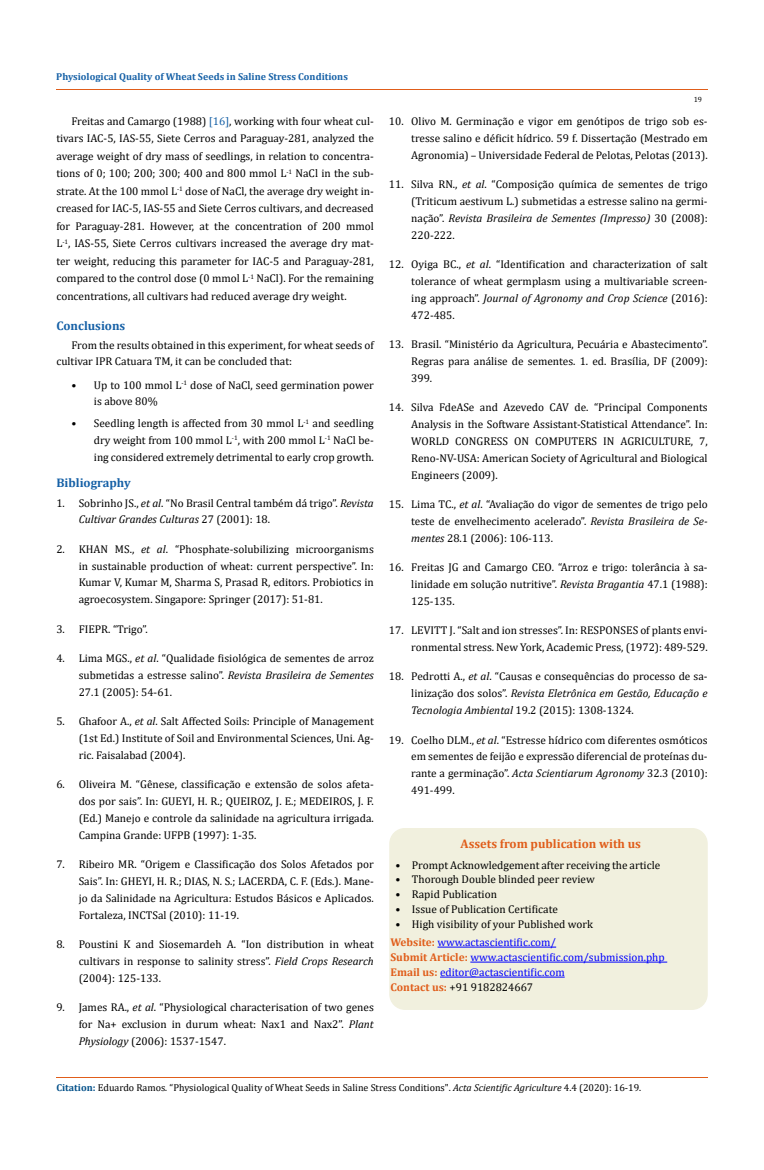
<style>
.page{position:relative;width:764px;height:1170px;background:#fff}
.page>*{position:absolute;margin:0;border:0;box-sizing:border-box;transform-origin:0 0}
.t1{font:700 12.5px "Cambria";color:#e05d1a}
.t2{font:700 12.5px "Cambria";color:#1560a6}
.t3{font:11.25px/16.9px "Cambria";color:#000;text-align:justify}
.t4{font:11.25px/15px "Cambria";color:#00f}
.t5{font:10px "Cambria";color:#000}
.t6{font:700 10px "Cambria";color:#1560a6}
.t7{font:7.5px "Cambria";color:#000}
.s1{color:#1560a6}
.s2{font-style:italic}
.s3{font-weight:700;color:#e05d1a}
.s4{color:#000}
.s5{font-weight:700;color:#035089}
</style>
<div class="page">
<div style="left:390px;top:829px;width:317px;height:180px;background:#f1f0de;border-radius:15px"></div>
<div style="left:389px;top:828px;width:319px;height:182px;border:1px solid #f1f0de;border-radius:15px"></div>
<hr style="left:437px;top:947px;width:119px;height:1px;background:#00f">
<hr style="left:470px;top:962px;width:197px;height:1px;background:#00f">
<hr style="left:440px;top:977px;width:125px;height:1px;background:#00f">
<hr style="left:56px;top:90px;width:652px;height:1px;background:#e05d1a">
<hr style="left:56px;top:1077px;width:652px;height:1px;background:#e05d1a">
<p class="t6" style="left:56px;top:69px;width:293px">Physiological Quality of Wheat Seeds in Saline Stress Conditions</p>
<p class="t3" style="left:56px;top:112px;width:319px;line-height:17.5px;text-indent:15px">Freitas and Camargo (1988) <span class="s1">[16]</span>, working with four wheat cul&shy;tivars IAC-5, IAS-55, Siete Cerros and Paraguay-281, analyzed the average weight of dry mass of seedlings, in relation to concentra&shy;tions of 0; 100; 200; 300; 400 and 800 mmol L<sup>-1</sup> NaCl in the sub&shy;strate. At the 100 mmol L<sup>-1</sup> dose of NaCl, the average dry weight in&shy;creased for IAC-5, IAS-55 and Siete Cerros cultivars, and decreased for Paraguay-281. However, at the concentration of 200 mmol L<sup>-1</sup>, IAS-55, Siete Cerros cultivars increased the average dry mat&shy;ter weight, reducing this parameter for IAC-5 and Paraguay-281, compared to the control dose (0 mmol L<sup>-1</sup> NaCl). For the remaining concentrations, all cultivars had reduced average dry weight.</p>
<p class="t2" style="left:56px;top:317px;width:70px">Conclusions</p>
<p class="t3" style="left:56px;top:336px;width:319px;text-indent:15px">From the results obtained in this experiment, for wheat seeds of cultivar IPR Catuara TM, it can be concluded that:</p>
<p class="t3" style="left:94px;top:376px;width:281px;text-indent:-22px">• Up to 100 mmol L<sup>-1</sup> dose of NaCl, seed germination power is above 80%</p>
<p class="t3" style="left:94px;top:415px;width:281px;text-indent:-23px">• Seedling length is affected from 30 mmol L<sup>-1</sup> and seedling dry weight from 100 mmol L<sup>-1</sup>, with 200 mmol L<sup>-1</sup> NaCl be&shy;ing considered extremely detrimental to early crop growth.</p>
<p class="t2" style="left:56px;top:474px;width:76px">Bibliography</p>
<p class="t3" style="left:79px;top:494px;width:297px;text-indent:-22px">1. Sobrinho JS., <span class="s2">et al</span>. “No Brasil Central também dá trigo”. <span class="s2">Revista<br>Cultivar Grandes Culturas</span> 27 (2001): 18.</p>
<p class="t3" style="left:79px;top:540px;width:297px;text-indent:-22px">2. KHAN MS., <span class="s2">et al</span>. “Phosphate-solubilizing microorganisms in sustainable production of wheat: current perspective”. In:<br>Kumar V, Kumar M, Sharma S, Prasad R, editors. Probiotics in agroecosystem. Singapore: Springer (2017): 51-81.</p>
<p class="t3" style="left:56px;top:620px;width:93px">3. FIEPR. “Trigo”.</p>
<p class="t3" style="left:79px;top:650px;width:297px;text-indent:-22px">4. Lima MGS., <span class="s2">et al</span>. “Qualidade fisiológica de sementes de arroz submetidas a estresse salino”. <span class="s2">Revista Brasileira de Sementes </span>27.1 (2005): 54-61.</p>
<p class="t3" style="left:79px;top:713px;width:297px;text-indent:-22px">5. Ghafoor A., <span class="s2">et al</span>. Salt Affected Soils: Principle of Management (1st Ed.) Institute of Soil and Environmental Sciences, Uni. Ag&shy;ric. Faisalabad (2004).</p>
<p class="t3" style="left:79px;top:776px;width:297px;text-indent:-22px">6. Oliveira M. “Gênese, classificação e extensão de solos afeta&shy;dos por sais”. In: GUEYI, H. R.; QUEIROZ, J. E.; MEDEIROS, J. F. (Ed.) Manejo e controle da salinidade na agricultura irrigada.<br>Campina Grande: UFPB (1997): 1-35.</p>
<p class="t3" style="left:79px;top:856px;width:297px;text-indent:-22px">7. Ribeiro MR. “Origem e Classificação dos Solos Afetados por Sais”. In: GHEYI, H. R.; DIAS, N. S.; LACERDA, C. F. (Eds.). Mane&shy;jo da Salinidade na Agricultura: Estudos Básicos e Aplicados.<br>Fortaleza, INCTSal (2010): 11-19.</p>
<p class="t3" style="left:79px;top:936px;width:297px;text-indent:-22px">8. Poustini K and Siosemardeh A. “Ion distribution in wheat cultivars in response to salinity stress”. <span class="s2">Field Crops Research </span>(2004): 125-133.</p>
<p class="t3" style="left:79px;top:999px;width:297px;text-indent:-22px">9. James RA., <span class="s2">et al</span>. “Physiological characterisation of two genes for Na+ exclusion in durum wheat: Nax1 and Nax2”. <span class="s2">Plant Physiology</span> (2006): 1537-1547.</p>
<p class="t7" style="left:693px;top:95px;width:10px">19</p>
<p class="t3" style="left:411px;top:113px;width:298px;text-indent:-22px">10. Olivo M. Germinação e vigor em genótipos de trigo sob es&shy;tresse salino e déficit hídrico. 59 f. Dissertação (Mestrado em Agronomia) – Universidade Federal de Pelotas, Pelotas (2013).</p>
<p class="t3" style="left:411px;top:176px;width:298px;text-indent:-22px">11. Silva RN., <span class="s2">et al</span>. “Composição química de sementes de trigo (Triticum aestivum L.) submetidas a estresse salino na germi&shy;nação”. <span class="s2">Revista Brasileira de Sementes (Impresso)</span> 30 (2008):<br>220-222.</p>
<p class="t3" style="left:411px;top:256px;width:298px;text-indent:-22px">12. Oyiga BC., <span class="s2">et al</span>. “Identification and characterization of salt tolerance of wheat germplasm using a multivariable screen&shy;ing approach”. <span class="s2">Journal of Agronomy and Crop Science</span> (2016):<br>472-485.</p>
<p class="t3" style="left:411px;top:336px;width:298px;text-indent:-22px">13. Brasil. “Ministério da Agricultura, Pecuária e Abastecimento”.<br>Regras para análise de sementes. 1. ed. Brasília, DF (2009):<br>399.</p>
<p class="t3" style="left:411px;top:399px;width:298px;text-indent:-22px">14. Silva FdeASe and Azevedo CAV de. “Principal Components Analysis in the Software Assistant-Statistical Attendance”. In:<br>WORLD CONGRESS ON COMPUTERS IN AGRICULTURE, 7, Reno-NV-USA: American Society of Agricultural and Biological Engineers (2009).</p>
<p class="t3" style="left:411px;top:496px;width:298px;text-indent:-22px">15. Lima TC., <span class="s2">et al</span>. “Avaliação do vigor de sementes de trigo pelo teste de envelhecimento acelerado”. <span class="s2">Revista Brasileira de Se&shy;mentes</span> 28.1 (2006): 106-113.</p>
<p class="t3" style="left:411px;top:559px;width:298px;text-indent:-22px">16. Freitas JG and Camargo CEO. “Arroz e trigo: tolerância à sa&shy;linidade em solução nutritive”. <span class="s2">Revista Bragantia</span> 47.1 (1988):<br>125-135.</p>
<p class="t3" style="left:389px;top:622px;width:320px;text-align:right">17. LEVITT J. “Salt and ion stresses”. In: RESPONSES of plants envi&shy;ronmental stress. New York, Academic Press, (1972): 489-529.</p>
<p class="t3" style="left:411px;top:668px;width:298px;text-indent:-22px">18. Pedrotti A., <span class="s2">et al</span>. “Causas e consequências do processo de sa&shy;linização dos solos”. <span class="s2">Revista Eletrônica em Gestão, Educação e Tecnologia Ambiental</span> 19.2 (2015): 1308-1324.</p>
<p class="t3" style="left:411px;top:731px;width:298px;text-indent:-22px">19. Coelho DLM., <span class="s2">et al</span>. “Estresse hídrico com diferentes osmóticos em sementes de feijão e expressão diferencial de proteínas du&shy;rante a germinação”. <span class="s2">Acta Scientiarum Agronomy</span> 32.3 (2010):<br>491-499.</p>
<p class="t1" style="left:460px;top:835px;width:182px">Assets from publication with us</p>
<p class="t3" style="left:396px;top:856px;width:266px">• Prompt Acknowledgement after receiving the article</p>
<p class="t3" style="left:396px;top:871px;width:201px">• Thorough Double blinded peer review</p>
<p class="t3" style="left:396px;top:886px;width:103px">• Rapid Publication</p>
<p class="t3" style="left:396px;top:901px;width:164px">• Issue of Publication Certificate</p>
<p class="t3" style="left:396px;top:916px;width:199px">• High visibility of your Published work</p>
<p class="t4" style="left:390px;top:935px;width:276px"><span class="s3">Website:</span> www.actascientific.com/<br><span class="s3">Submit Article:</span> www.actascientific.com/submission.php <span class="s3">Email us:</span> editor@actascientific.com<br><span class="s3">Contact us:</span> <span class="s4">+91 9182824667</span></p>
<p class="t5" style="left:56px;top:1081px;width:586px"><span class="s5">Citation:</span> Eduardo Ramos<span class="s2">.</span> “Physiological Quality of Wheat Seeds in Saline Stress Conditions". <span class="s2">Acta Scientific Agriculture</span> 4.4 (2020): 16-19.</p>
</div>
